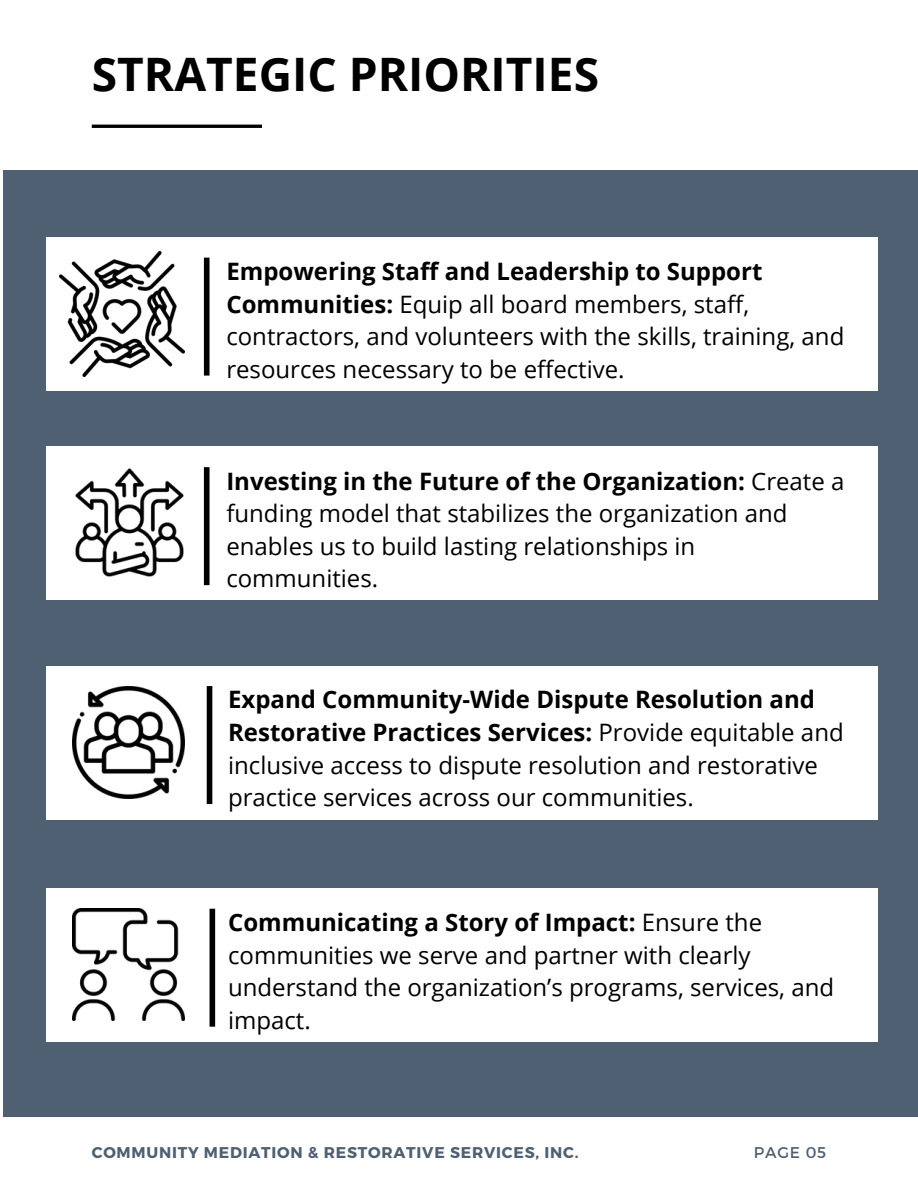
<style>
.page{position:relative;width:918px;height:1188px;background:#fff}
.page>*{position:absolute;margin:0;border:0;box-sizing:border-box;transform-origin:0 0}
.t1{font:700 46.2px "Open Sans";color:#000}
.t2{font:24px/32.7px "Open Sans";color:#000}
.t3{font:700 15.6px "Montserrat";letter-spacing:.05em;color:#4e6071}
.t4{font:15.6px "Montserrat";letter-spacing:.05em;color:#4e6071}
.s1{font-weight:700}
</style>
<div class="page">
<hr style="left:92px;top:125px;width:170px;height:3px;background:#000">
<div style="left:3px;top:170px;width:915px;height:1018px;background:#4e6071"></div>
<div style="left:0;top:1118px;width:918px;height:70px;background:#fff"></div>
<div style="left:46px;top:446px;width:832px;height:154px;background:#fff"></div>
<div style="left:46px;top:666px;width:832px;height:154px;background:#fff"></div>
<div style="left:46px;top:888px;width:832px;height:154px;background:#fff"></div>
<div style="left:204px;top:467px;width:6px;height:118px;background:#000"></div>
<div style="left:207px;top:686px;width:5px;height:118px;background:#000"></div>
<div style="left:210px;top:909px;width:5px;height:118px;background:#000"></div>
<img style="left:72px;top:686px;width:113px;height:113px">
<img style="left:75px;top:468px;width:109px;height:109px">
<img style="left:73px;top:909px;width:111px;height:111px">
<div style="left:46px;top:237px;width:832px;height:153px;background:#fff"></div>
<div style="left:204px;top:258px;width:6px;height:118px;background:#000"></div>
<img style="left:60px;top:251px;width:124px;height:125px">
<p class="t1" style="left:92px;top:41px;width:509px">STRATEGIC PRIORITIES</p>
<p class="t2" style="left:226px;top:254px;width:619px"><span class="s1">Empowering Staff and Leadership to Support Communities:</span> Equip all board members, staff, contractors, and volunteers with the skills, training, and resources necessary to be effective.</p>
<p class="t2" style="left:226px;top:464px;width:620px"><span class="s1">Investing in the Future of the Organization:</span> Create a funding model that stabilizes the organization and enables us to build lasting relationships in communities.</p>
<p class="t2" style="left:228px;top:683px;width:617px"><span class="s1">Expand Community-Wide Dispute Resolution and Restorative Practices Services:</span> Provide equitable and inclusive access to dispute resolution and restorative practice services across our communities.</p>
<p class="t2" style="left:228px;top:905px;width:608px"><span class="s1">Communicating a Story of Impact:</span> Ensure the communities we serve and partner with clearly understand the organization’s programs, services, and impact.</p>
<p class="t3" style="left:92px;top:1143px;width:488px">COMMUNITY MEDIATION &amp; RESTORATIVE SERVICES, INC.</p>
<p class="t4" style="left:754px;top:1143px;width:74px">PAGE 05</p>
</div>
